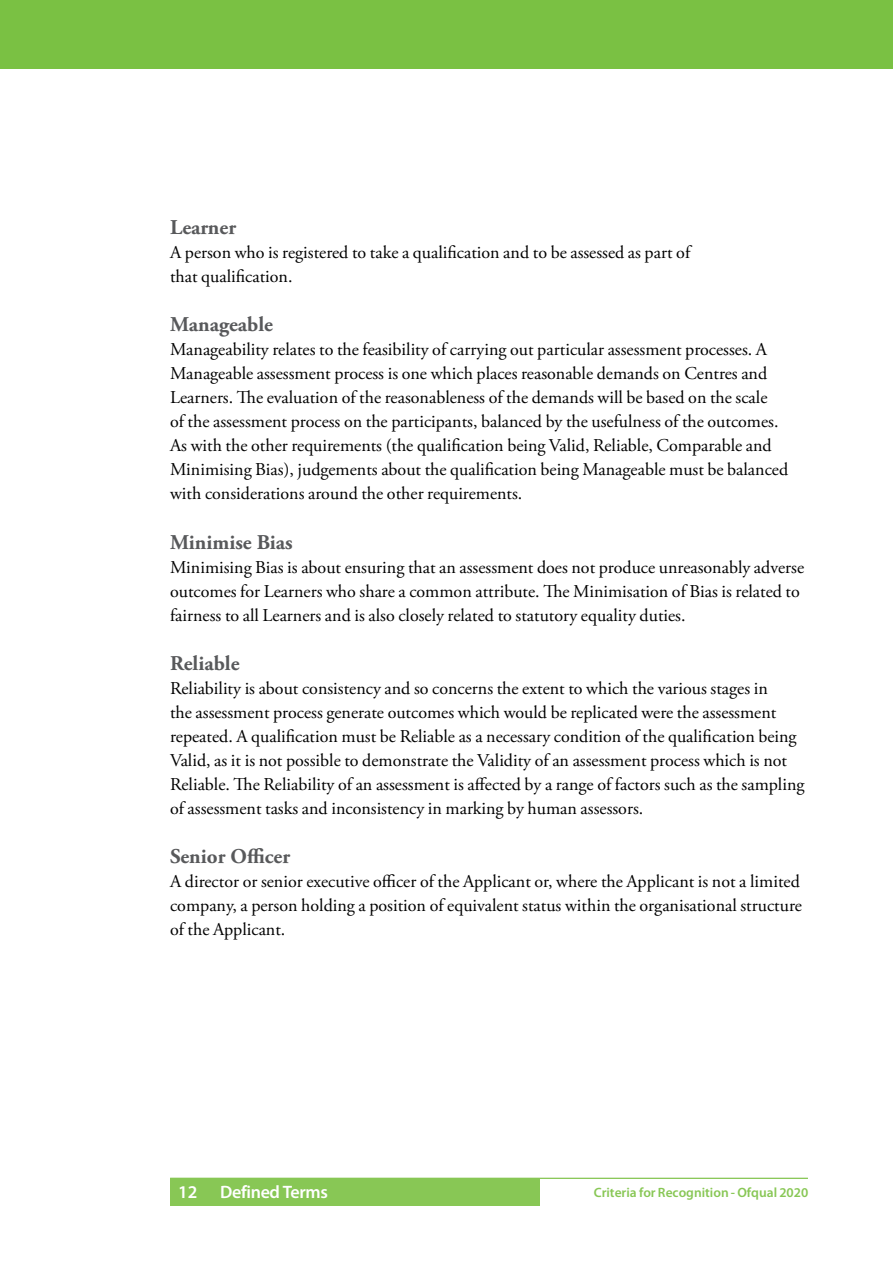
<style>
.page{position:relative;width:893px;height:1263px;background:#fff}
.page>*{position:absolute;margin:0;border:0;box-sizing:border-box;transform-origin:0 0}
.Body_-_Sub_heading_2{font:700 21px "Adobe Garamond Pro";color:#58595b}
.Body{font:18px/24px "Adobe Garamond Pro";color:#000}
.t1{font:600 18px "Myriad Pro";letter-spacing:-.02em;color:#fff}
.t2{font:600 13.5px "Myriad Pro";color:#88c755}
.s1{font-family:"Myriad Pro Semibold 11";font-weight:400}
</style>
<div class="page">
<div style="left:0;top:0;width:893px;height:68px;background:#7ac143"></div>
<hr style="left:170px;top:1178px;width:638px;height:1px;background:#88c755">
<div style="left:170px;top:1179px;width:370px;height:26px;background:#88c755"></div>
<p class="Body_-_Sub_heading_2" style="left:170px;top:215px;width:68px">Learner</p>
<p class="Body" style="left:170px;top:241px;width:522px">A person who is registered to take a qualification and to be assessed as part of</p>
<p class="Body" style="left:170px;top:265px;width:124px">that qualification.</p>
<p class="Body_-_Sub_heading_2" style="left:170px;top:313px;width:104px">Manageable</p>
<p class="Body" style="left:170px;top:338px;width:620px">Manageability relates to the feasibility of carrying out particular assessment processes. A Manageable assessment process is one which places reasonable demands on Centres and Learners. The evaluation of the reasonableness of the demands will be based on the scale<br>of the assessment process on the participants, balanced by the usefulness of the outcomes.<br>As with the other requirements (the qualification being Valid, Reliable, Comparable and Minimising Bias), judgements about the qualification being Manageable must be balanced with considerations around the other requirements.</p>
<p class="Body_-_Sub_heading_2" style="left:170px;top:530px;width:124px">Minimise Bias</p>
<p class="Body" style="left:170px;top:556px;width:635px">Minimising Bias is about ensuring that an assessment does not produce unreasonably adverse outcomes for Learners who share a common attribute. The Minimisation of Bias is related to fairness to all Learners and is also closely related to statutory equality duties.</p>
<p class="Body_-_Sub_heading_2" style="left:170px;top:651px;width:71px">Reliable</p>
<p class="Body" style="left:170px;top:677px;width:636px">Reliability is about consistency and so concerns the extent to which the various stages in<br>the assessment process generate outcomes which would be replicated were the assessment repeated. A qualification must be Reliable as a necessary condition of the qualification being Valid, as it is not possible to demonstrate the Validity of an assessment process which is not Reliable. The Reliability of an assessment is affected by a range of factors such as the sampling of assessment tasks and inconsistency in marking by human assessors.</p>
<p class="Body_-_Sub_heading_2" style="left:170px;top:844px;width:122px">Senior Officer</p>
<p class="Body" style="left:170px;top:870px;width:633px;text-align:justify">A director or senior executive officer of the Applicant or, where the Applicant is not a limited company, a person holding a position of equivalent status within the organisational structure of the Applicant.</p>
<p class="t1" style="left:178px;top:1180px;width:21px">12</p>
<p class="t1" style="left:220px;top:1180px;width:109px">Defined Terms</p>
<p class="t2" style="left:594px;top:1184px;width:216px">Criteria for Recognition - Ofqual 20<span class="s1">20</span></p>
</div>
